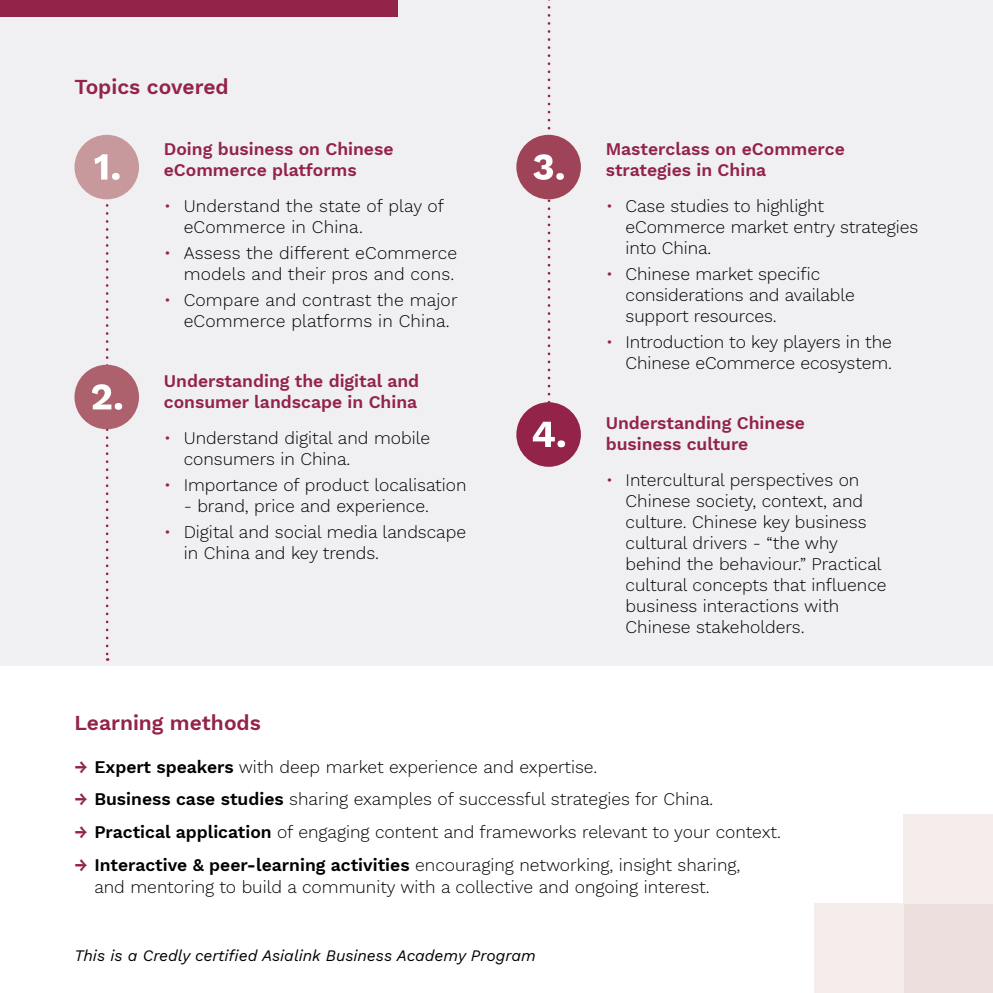
<style>
.page{position:relative;width:993px;height:993px;background:#fff}
.page>*{position:absolute;margin:0;border:0;box-sizing:border-box;transform-origin:0 0}
.t1{font:600 21px "Work Sans";color:#932349}
.t2{font:300 17.5px/21px "Work Sans";color:#000}
.t3{font:600 17.5px/21px "Work Sans";color:#932349}
.t4{font:italic 15.75px "Work Sans";color:#000}
.s1{color:#932349}
.s2{font-weight:600;color:#932349}
.s3{font-weight:600}
</style>
<div class="page">
<div style="left:0;top:0;width:992px;height:665px;background:#f0f0f2"></div>
<div style="left:0;top:0;width:397px;height:17px;background:#932349"></div>
<div style="left:74px;top:135px;width:65px;height:64px;background:#c8999c;border-radius:50%"></div>
<svg style="left:94px;top:154px;width:26px;height:26px"></svg>
<div style="left:516px;top:135px;width:64px;height:64px;background:#9f4458;border-radius:50%"></div>
<div style="left:903px;top:903px;width:89px;height:89px;background:#ecdfde"></div>
<div style="left:814px;top:903px;width:89px;height:89px;background:#f4edec"></div>
<div style="left:903px;top:814px;width:89px;height:89px;background:#f4edec"></div>
<div style="left:74px;top:364px;width:65px;height:65px;background:#ac616c;border-radius:50%"></div>
<svg style="left:92px;top:197px;width:30px;height:463px"></svg>
<div style="left:516px;top:402px;width:64px;height:64px;background:#932349;border-radius:50%"></div>
<svg style="left:532px;top:0;width:33px;height:447px"></svg>
<p class="t1" style="left:74px;top:71px;width:156px">Topics covered</p>
<p class="t3" style="left:164px;top:137px;width:231px">Doing business on Chinese eCommerce platforms</p>
<p class="t2" style="left:184px;top:194px;width:262px;text-indent:-20px"><span class="s1">•</span> Understand the state of play of eCommerce in China.</p>
<p class="t2" style="left:164px;top:241px;width:295px;text-align:right"><span class="s1">•</span> Assess the different eCommerce models and their pros and cons.</p>
<p class="t2" style="left:184px;top:288px;width:275px;text-indent:-20px"><span class="s1">•</span> Compare and contrast the major eCommerce platforms in China.</p>
<p class="t3" style="left:164px;top:370px;width:257px">Understanding the digital and consumer landscape in China</p>
<p class="t2" style="left:184px;top:427px;width:248px;text-indent:-20px"><span class="s1">•</span> Understand digital and mobile consumers in China.</p>
<p class="t2" style="left:164px;top:474px;width:304px"><span class="s1">•</span> Importance of product localisation</p>
<p class="t2" style="left:184px;top:495px;width:247px">- brand, price and experience.</p>
<p class="t2" style="left:184px;top:521px;width:284px;text-indent:-20px"><span class="s1">•</span> Digital and social media landscape in China and key trends.</p>
<p class="t3" style="left:605px;top:137px;width:240px">Masterclass on eCommerce strategies in China</p>
<p class="t2" style="left:625px;top:194px;width:294px;text-indent:-20px"><span class="s1">•</span> Case studies to highlight eCommerce market entry strategies into China.</p>
<p class="t2" style="left:625px;top:262px;width:231px;text-indent:-20px"><span class="s1">•</span> Chinese market specific considerations and available support resources.</p>
<p class="t2" style="left:605px;top:330px;width:288px;text-align:right"><span class="s1">•</span> Introduction to key players in the<br>Chinese eCommerce ecosystem.</p>
<p class="t3" style="left:605px;top:412px;width:201px">Understanding Chinese business culture</p>
<p class="t2" style="left:625px;top:469px;width:262px;text-indent:-20px"><span class="s1">•</span> Intercultural perspectives on<br>Chinese society, context, and culture. Chinese key business cultural drivers - “the why behind the behaviour.” Practical cultural concepts that influence business interactions with<br>Chinese stakeholders.</p>
<p class="t1" style="left:74px;top:706px;width:188px">Learning methods</p>
<p class="t2" style="left:74px;top:755px;width:524px"><span class="s2">→</span> <span class="s3">Expert speakers</span> with deep market experience and expertise.</p>
<p class="t2" style="left:74px;top:787px;width:640px"><span class="s2">→</span> <span class="s3">Business case studies</span> sharing examples of successful strategies for China.</p>
<p class="t2" style="left:74px;top:820px;width:707px"><span class="s2">→</span> <span class="s3">Practical application</span> of engaging content and frameworks relevant to your context.</p>
<p class="t2" style="left:94px;top:852px;width:647px;line-height:22.8px;text-indent:-20px"><span class="s2">→</span> <span class="s3">Interactive &amp; peer‐learning activities</span> encouraging networking, insight sharing, and mentoring to build a community with a collective and ongoing interest.</p>
<p class="t4" style="left:74px;top:942px;width:462px">This is a Credly certified Asialink Business Academy Program</p>
</div>
